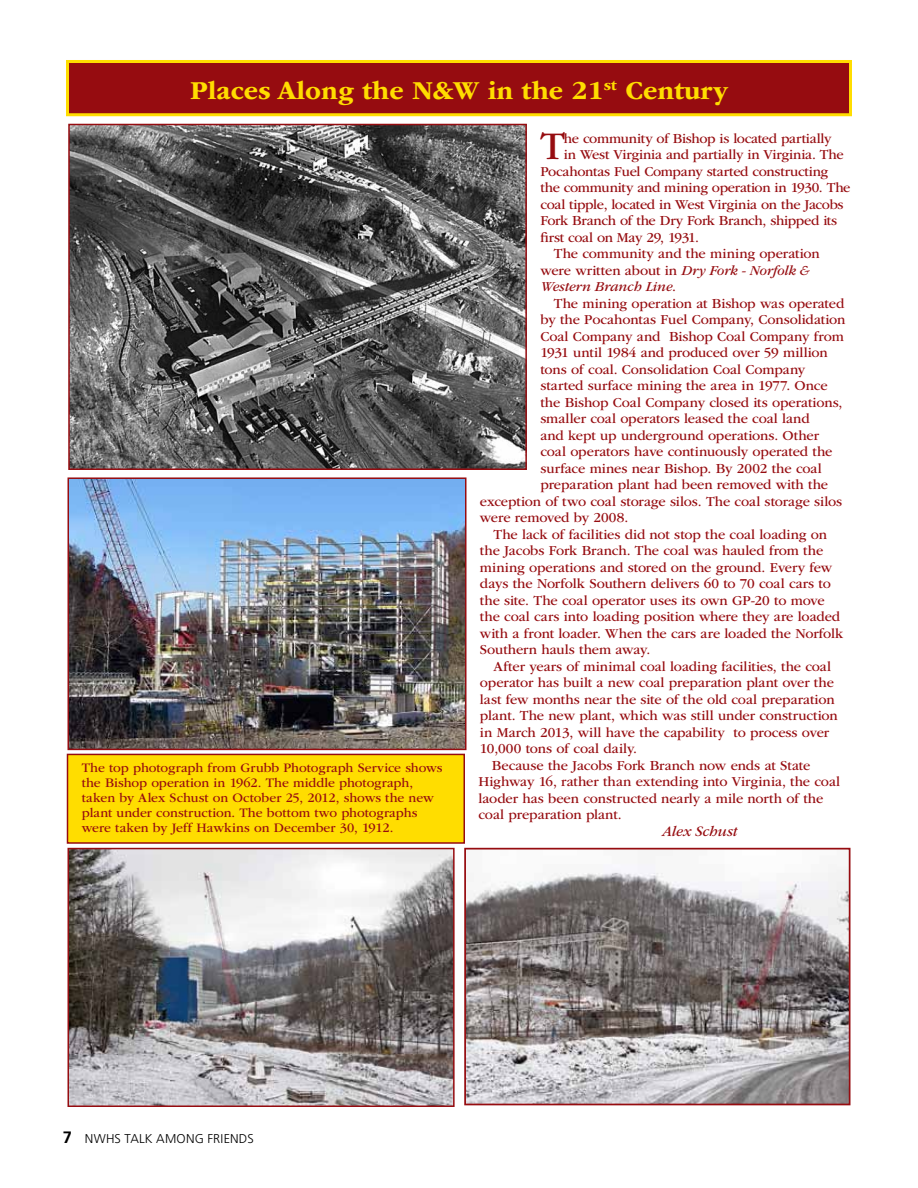
<style>
.page{position:relative;width:918px;height:1188px;background:#fff}
.page>*{position:absolute;margin:0;border:0;box-sizing:border-box;transform-origin:0 0}
.t1{font:40.8px "ITC Garamond Std";color:#960c10}
.t2{font:700 27px "ITC Garamond Std";color:#fd0}
.t3{font:italic 15px "ITC Garamond Std";letter-spacing:-.005em;color:#960c10}
.t4{font:14.25px "ITC Garamond Std";letter-spacing:-.01em;color:#960c10}
.t5{font:italic 14.25px "ITC Garamond Std";color:#960c10}
.t6{font:13.5px/15px "ITC Garamond Std";letter-spacing:-.005em;color:#960c10}
.t7{font:300 12.75px "Frutiger";letter-spacing:.02em;color:#000}
.s1{font-style:italic}
.s2{font-style:normal}
.s3{font-weight:700;font-size:16.5px}
</style>
<div class="page">
<div style="left:68px;top:61px;width:782px;height:54px;background:#960c10"></div>
<div style="left:66px;top:60px;width:786px;height:56px;border:3px solid #fd0"></div>
<img style="left:71px;top:480px;width:392px;height:267px">
<div style="left:68px;top:477px;width:398px;height:273px;border:2px solid #960c10"></div>
<img style="left:71px;top:851px;width:381px;height:253px">
<div style="left:68px;top:848px;width:387px;height:259px;border:2px solid #960c10"></div>
<img style="left:467px;top:864px;width:381px;height:238px">
<div style="left:464px;top:848px;width:387px;height:257px;border:2px solid #960c10"></div>
<img style="left:71px;top:127px;width:453px;height:340px">
<div style="left:68px;top:124px;width:459px;height:346px;border:2px solid #960c10"></div>
<div style="left:68px;top:754px;width:396px;height:89px;background:#fd0"></div>
<div style="left:67px;top:754px;width:398px;height:90px;border:2px solid #960c10"></div>
<h2 class="t2" style="left:190px;top:75px;width:539px">Places Along the N&amp;W in the 21<sup>st</sup> Century</h2>
<p class="t6" style="left:82px;top:761px;width:362px">The top photograph from Grubb Photograph Service shows the Bishop operation in 1962. The middle photograph, taken by Alex Schust on October 25, 2012, shows the new plant under construction. The bottom two photographs were taken by Jeff Hawkins on December 30, 1912.</p>
<h1 class="t1" style="left:540px;top:124px;width:26px">T</h1>
<p class="t4" style="left:564px;top:130px;width:269px">he community of Bishop is located partially</p>
<p class="t4" style="left:564px;top:147px;width:281px">in West Virginia and partially in Virginia. The</p>
<p class="t4" style="left:540px;top:163px;width:289px">Pocahontas Fuel Company started constructing</p>
<p class="t4" style="left:540px;top:180px;width:312px">the community and mining operation in 1930. The</p>
<p class="t4" style="left:540px;top:196px;width:305px">coal tipple, located in West Virginia on the Jacobs</p>
<p class="t4" style="left:540px;top:213px;width:298px">Fork Branch of the Dry Fork Branch, shipped its</p>
<p class="t4" style="left:540px;top:229px;width:160px">first coal on May 29, 1931.</p>
<p class="t4" style="left:554px;top:246px;width:267px">The community and the mining operation</p>
<p class="t4" style="left:540px;top:263px;width:270px">were written about in <span class="s1">Dry Fork - Norfolk &amp;</span></p>
<p class="t5" style="left:540px;top:279px;width:137px">Western Branch Line<span class="s2">.</span></p>
<p class="t4" style="left:554px;top:296px;width:292px">The mining operation at Bishop was operated</p>
<p class="t4" style="left:540px;top:312px;width:307px">by the Pocahontas Fuel Company, Consolidation</p>
<p class="t4" style="left:540px;top:329px;width:305px">Coal Company and Bishop Coal Company from</p>
<p class="t4" style="left:540px;top:345px;width:289px">1931 until 1984 and produced over 59 million</p>
<p class="t4" style="left:540px;top:362px;width:266px">tons of coal. Consolidation Coal Company</p>
<p class="t4" style="left:540px;top:378px;width:289px">started surface mining the area in 1977. Once</p>
<p class="t4" style="left:540px;top:395px;width:304px">the Bishop Coal Company closed its operations,</p>
<p class="t4" style="left:540px;top:411px;width:271px">smaller coal operators leased the coal land</p>
<p class="t4" style="left:540px;top:428px;width:280px">and kept up underground operations. Other</p>
<p class="t4" style="left:540px;top:444px;width:294px">coal operators have continuously operated the</p>
<p class="t4" style="left:540px;top:461px;width:283px">surface mines near Bishop. By 2002 the coal</p>
<p class="t4" style="left:540px;top:477px;width:289px">preparation plant had been removed with the</p>
<p class="t4" style="left:480px;top:494px;width:364px">exception of two coal storage silos. The coal storage silos</p>
<p class="t4" style="left:480px;top:510px;width:150px">were removed by 2008.</p>
<p class="t4" style="left:493px;top:527px;width:335px">The lack of facilities did not stop the coal loading on</p>
<p class="t4" style="left:480px;top:543px;width:345px">the Jacobs Fork Branch. The coal was hauled from the</p>
<p class="t4" style="left:480px;top:560px;width:354px">mining operations and stored on the ground. Every few</p>
<p class="t4" style="left:480px;top:576px;width:352px">days the Norfolk Southern delivers 60 to 70 coal cars to</p>
<p class="t4" style="left:480px;top:593px;width:346px">the site. The coal operator uses its own GP-20 to move</p>
<p class="t4" style="left:480px;top:609px;width:362px">the coal cars into loading position where they are loaded</p>
<p class="t4" style="left:480px;top:626px;width:365px">with a front loader. When the cars are loaded the Norfolk</p>
<p class="t4" style="left:480px;top:642px;width:172px">Southern hauls them away.</p>
<p class="t4" style="left:493px;top:659px;width:339px">After years of minimal coal loading facilities, the coal</p>
<p class="t4" style="left:480px;top:675px;width:355px">operator has built a new coal preparation plant over the</p>
<p class="t4" style="left:480px;top:692px;width:356px">last few months near the site of the old coal preparation</p>
<p class="t4" style="left:480px;top:708px;width:359px">plant. The new plant, which was still under construction</p>
<p class="t4" style="left:480px;top:725px;width:351px">in March 2013, will have the capability to process over</p>
<p class="t4" style="left:480px;top:741px;width:159px">10,000 tons of coal daily.</p>
<p class="t4" style="left:492px;top:758px;width:320px">Because the Jacobs Fork Branch now ends at State</p>
<p class="t4" style="left:479px;top:774px;width:363px">Highway 16, rather than extending into Virginia, the coal</p>
<p class="t4" style="left:479px;top:791px;width:346px">laoder has been constructed nearly a mile north of the</p>
<p class="t4" style="left:479px;top:807px;width:145px">coal preparation plant.</p>
<p class="t3" style="left:662px;top:823px;width:77px">Alex Schust</p>
<p class="t7" style="left:63px;top:1131px;width:192px"><span class="s3">7</span> NWHS TALK AMONG FRIENDS</p>
</div>
